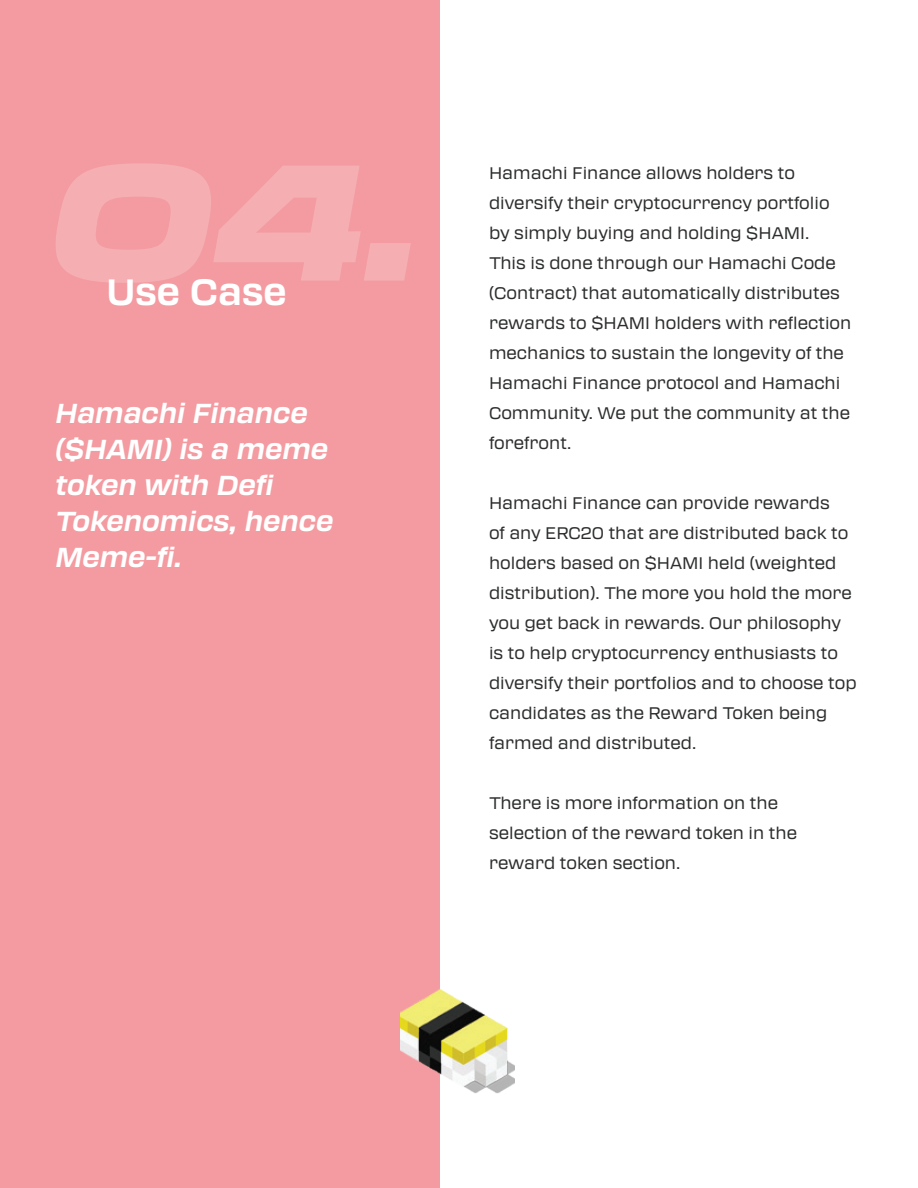
<style>
.page{position:relative;width:918px;height:1188px;background:#fff}
.page>*{position:absolute;margin:0;border:0;box-sizing:border-box;transform-origin:0 0}
.t1{font:700 36px "Transducer";color:#fff}
.t2{font:italic 700 27px/36px "Transducer";color:#fff}
.t3{font:16.5px/30px "Transducer";color:#2c2d2d}
</style>
<div class="page">
<div style="left:0;top:0;width:440px;height:1188px;background:#f39ba0"></div>
<img style="left:400px;top:989px;width:114px;height:104px">
<h1 class="t1" style="left:106px;top:266px;width:182px">Use Case</h1>
<h2 class="t2" style="left:54px;top:395px;width:280px">Hamachi Finance ($HAMI) is a meme token with Defi<br>Tokenomics, hence<br>Meme-fi.</h2>
<p class="t3" style="left:489px;top:157px;width:364px">Hamachi Finance allows holders to diversify their cryptocurrency portfolio by simply buying and holding $HAMI.<br>This is done through our Hamachi Code (Contract) that automatically distributes rewards to $HAMI holders with reflection mechanics to sustain the longevity of the Hamachi Finance protocol and Hamachi Community. We put the community at the forefront.</p>
<p class="t3" style="left:489px;top:487px;width:369px">Hamachi Finance can provide rewards<br>of any ERC20 that are distributed back to holders based on $HAMI held (weighted distribution). The more you hold the more you get back in rewards. Our philosophy is to help cryptocurrency enthusiasts to diversify their portfolios and to choose top candidates as the Reward Token being farmed and distributed.</p>
<p class="t3" style="left:489px;top:787px;width:310px">There is more information on the selection of the reward token in the reward token section.</p>
</div>
